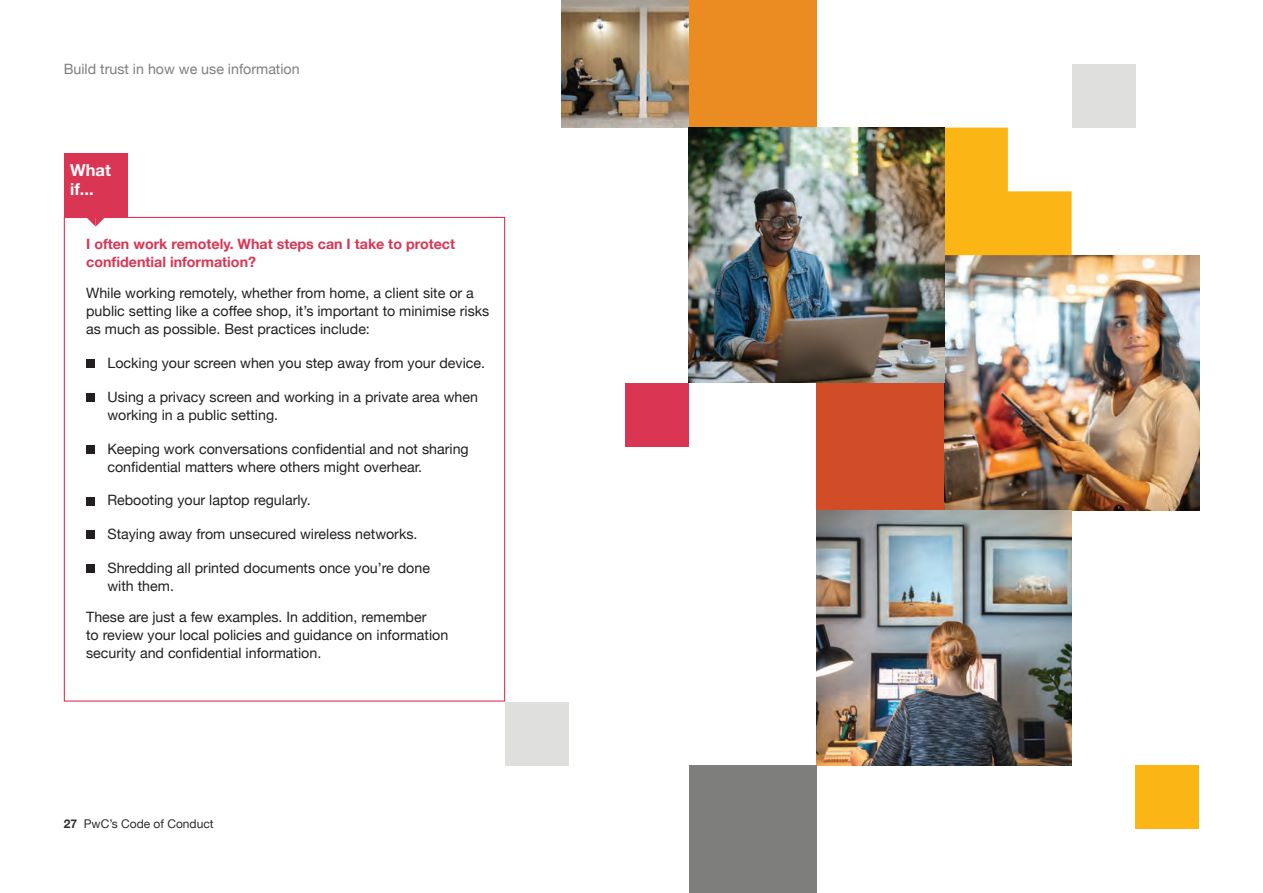
<style>
.page{position:relative;width:1263px;height:893px;background:#fff}
.page>*{position:absolute;margin:0;border:0;box-sizing:border-box;transform-origin:0 0}
.t1{font:700 16.5px/19.8px "Helvetica Neue";color:#fff}
.t2{font:14.25px/18px "Helvetica Neue";color:#231f20}
.t3{font:700 14.25px/18px "Helvetica Neue";color:#da3654}
.t4{font:14.25px "Helvetica Neue";color:#7e7e7d}
.t5{font:12px "Helvetica Neue";color:#2b2c2c}
.s1{font-weight:700}
</style>
<div class="page">
<div style="left:86px;top:359px;width:9px;height:9px;background:#231f20"></div>
<div style="left:86px;top:393px;width:9px;height:9px;background:#231f20"></div>
<div style="left:86px;top:445px;width:9px;height:8px;background:#231f20"></div>
<div style="left:86px;top:497px;width:9px;height:8px;background:#231f20"></div>
<div style="left:86px;top:530px;width:9px;height:9px;background:#231f20"></div>
<div style="left:86px;top:564px;width:9px;height:9px;background:#231f20"></div>
<div style="left:64px;top:153px;width:64px;height:64px;background:#da3654"></div>
<svg style="left:86px;top:217px;width:19px;height:10px"></svg>
<img style="left:944px;top:255px;width:255px;height:255px">
<img style="left:816px;top:510px;width:255px;height:255px">
<div style="left:689px;top:0;width:127px;height:128px;background:#eb8c22"></div>
<svg style="left:944px;top:128px;width:127px;height:127px"></svg>
<img style="left:561px;top:0;width:128px;height:128px">
<div style="left:689px;top:765px;width:127px;height:128px;background:#7e7e7d"></div>
<div style="left:816px;top:383px;width:128px;height:127px;background:#d04d27"></div>
<div style="left:625px;top:383px;width:64px;height:63px;background:#da3654"></div>
<div style="left:1071px;top:64px;width:64px;height:64px;background:#dfdfde"></div>
<div style="left:1135px;top:765px;width:64px;height:64px;background:#fbb515"></div>
<div style="left:505px;top:702px;width:64px;height:63px;background:#dfdfde"></div>
<img style="left:689px;top:128px;width:255px;height:255px">
<p class="t4" style="left:64px;top:59px;width:237px">Build trust in how we use information</p>
<p class="t1" style="left:70px;top:160px;width:42px">What if...</p>
<p class="t3" style="left:86px;top:236px;width:370px">I often work remotely. What steps can I take to protect confidential information?</p>
<p class="t2" style="left:86px;top:285px;width:405px">While working remotely, whether from home, a client site or a public setting like a coffee shop, it’s important to minimise risks as much as possible. Best practices include:</p>
<p class="t2" style="left:107px;top:355px;width:379px">Locking your screen when you step away from your device.</p>
<p class="t2" style="left:107px;top:388px;width:372px">Using a privacy screen and working in a private area when working in a public setting.</p>
<p class="t2" style="left:107px;top:440px;width:363px">Keeping work conversations confidential and not sharing confidential matters where others might overhear.</p>
<p class="t2" style="left:107px;top:492px;width:205px">Rebooting your laptop regularly.</p>
<p class="t2" style="left:107px;top:526px;width:312px">Staying away from unsecured wireless networks.</p>
<p class="t2" style="left:107px;top:559px;width:324px">Shredding all printed documents once you’re done with them.</p>
<p class="t2" style="left:86px;top:608px;width:364px">These are just a few examples. In addition, remember<br>to review your local policies and guidance on information security and confidential information.</p>
<p class="t5" style="left:64px;top:815px;width:151px"><span class="s1">27</span> PwC’s Code of Conduct</p>
</div>
